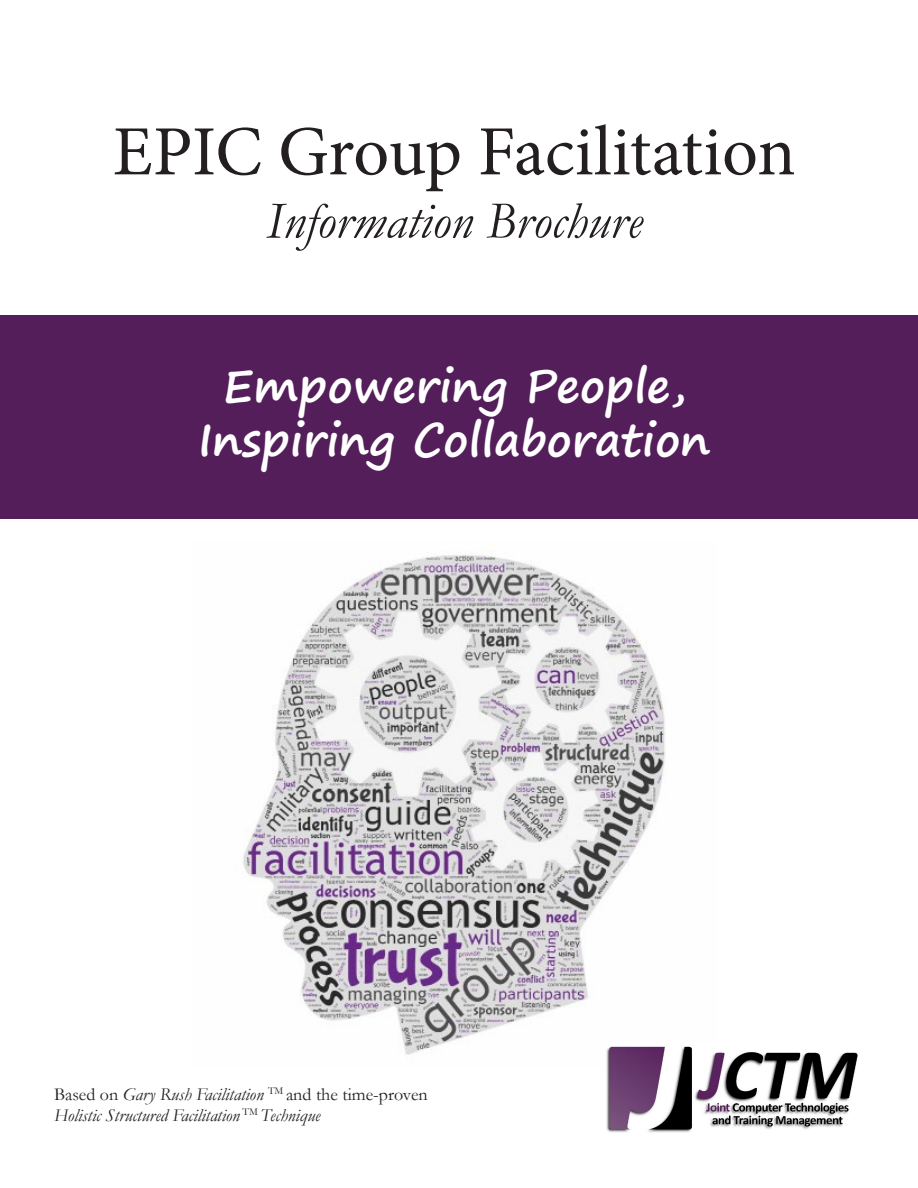
<style>
.page{position:relative;width:918px;height:1188px;background:#fff}
.page>*{position:absolute;margin:0;border:0;box-sizing:border-box;transform-origin:0 0}
.t1{font:70.5px "Minion Pro";letter-spacing:-.005em;color:#231f20}
.t2{font:italic 52.5px "Garamond";color:#231f20}
.t3{font:700 45px "Segoe Print";color:#fff}
.t4{font:18px "Garamond";color:#231f20}
.t5{font:italic 18px "Garamond";color:#231f20}
.s1{font-style:italic}
</style>
<div class="page">
<img style="left:243px;top:551px;width:422px;height:504px">
<div style="left:0;top:315px;width:918px;height:203px;background:#541e5a"></div>
<img style="left:605px;top:1042px;width:253px;height:91px">
<p class="t1" style="left:113px;top:105px;width:685px">EPIC Group Facilitation</p>
<p class="t2" style="left:266px;top:185px;width:378px">Information Brochure</p>
<p class="t3" style="left:223px;top:345px;width:464px">Empowering People,</p>
<p class="t3" style="left:198px;top:399px;width:513px">Inspiring Collaboration</p>
<p class="t4" style="left:54px;top:1082px;width:375px">Based on <span class="s1">Gary Rush Facilitation</span> <sup>TM</sup> and the time-proven</p>
<p class="t5" style="left:54px;top:1104px;width:268px">Holistic Structured Facilitation <sup>TM</sup> Technique</p>
</div>
